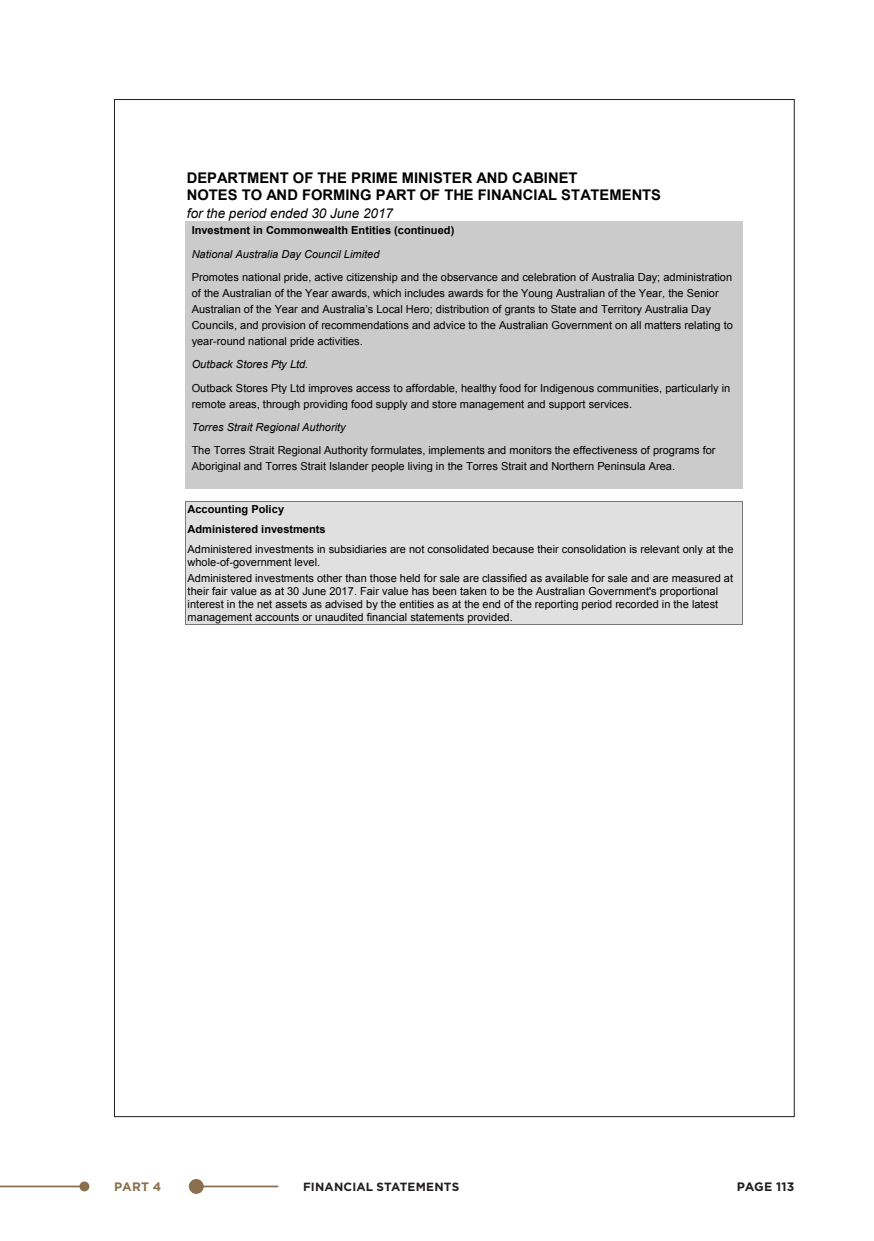
<style>
.page{position:relative;width:874px;height:1241px;background:#fff}
.page>*{position:absolute;margin:0;border:0;box-sizing:border-box;transform-origin:0 0}
.t1{font:700 14.7px/17px "Arial";color:#000}
.t2{font:italic 13.47px "Arial";color:#000}
.t3{font:700 12.25px "Gotham";letter-spacing:.015em;color:#231f20}
.t4{font:700 12.25px "Gotham";color:#8a704e}
.t5{font:700 11.9px "Gotham";letter-spacing:.015em;color:#231f20}
.t6{font:11.03px/15.9px "Arial";letter-spacing:.005em;color:#000}
.t7{font:italic 11.03px "Arial";color:#000}
.t8{font:700 11.03px "Arial";color:#000}
</style>
<div class="page">
<hr style="left:0;top:1185px;width:84px;height:2px;background:#8a704e">
<hr style="left:199px;top:1185px;width:79px;height:2px;background:#8a704e">
<div style="left:79px;top:1181px;width:10px;height:10px;background:#8a704e;border-radius:50%"></div>
<div style="left:189px;top:1178px;width:15px;height:15px;background:#8a704e;border-radius:50%"></div>
<div style="left:185px;top:221px;width:557px;height:267px;background:#cbcbcb"></div>
<div style="left:186px;top:501px;width:555px;height:22px;background:#e0e0e0"></div>
<hr style="left:186px;top:501px;width:555px;height:1px;background:#787878">
<div style="left:186px;top:523px;width:555px;height:20px;background:#e0e0e0"></div>
<div style="left:186px;top:543px;width:555px;height:12px;background:#e0e0e0"></div>
<div style="left:186px;top:555px;width:555px;height:17px;background:#e0e0e0"></div>
<div style="left:186px;top:572px;width:555px;height:12px;background:#e0e0e0"></div>
<div style="left:186px;top:584px;width:555px;height:13px;background:#e0e0e0"></div>
<div style="left:186px;top:597px;width:555px;height:13px;background:#e0e0e0"></div>
<div style="left:186px;top:610px;width:555px;height:14px;background:#e0e0e0"></div>
<hr style="left:186px;top:624px;width:555px;height:1px;background:#787878">
<svg style="left:185px;top:501px;width:1px;height:124px"></svg>
<svg style="left:741px;top:501px;width:1px;height:124px"></svg>
<h1 class="t1" style="left:187px;top:169px;width:475px">DEPARTMENT OF THE PRIME MINISTER AND CABINET<br>NOTES TO AND FORMING PART OF THE FINANCIAL STATEMENTS</h1>
<p class="t2" style="left:187px;top:204px;width:208px">for the period ended 30 June 2017</p>
<p class="t8" style="left:191px;top:223px;width:264px">Investment in Commonwealth Entities (continued)</p>
<h6 class="t7" style="left:191px;top:247px;width:189px">National Australia Day Council Limited</h6>
<p class="t6" style="left:191px;top:269px;width:542px">Promotes national pride, active citizenship and the observance and celebration of Australia Day; administration of the Australian of the Year awards, which includes awards for the Young Australian of the Year, the Senior Australian of the Year and Australia’s Local Hero; distribution of grants to State and Territory Australia Day Councils, and provision of recommendations and advice to the Australian Government on all matters relating to year-round national pride activities.</p>
<h6 class="t7" style="left:191px;top:357px;width:118px">Outback Stores Pty Ltd.</h6>
<p class="t6" style="left:191px;top:380px;width:540px">Outback Stores Pty Ltd improves access to affordable, healthy food for Indigenous communities, particularly in remote areas, through providing food supply and store management and support services.</p>
<h6 class="t7" style="left:191px;top:419px;width:155px">Torres Strait Regional Authority</h6>
<p class="t6" style="left:191px;top:442px;width:525px">The Torres Strait Regional Authority formulates, implements and monitors the effectiveness of programs for<br>Aboriginal and Torres Strait Islander people living in the Torres Strait and Northern Peninsula Area.</p>
<h5 class="t8" style="left:187px;top:501px;width:98px">Accounting Policy</h5>
<h6 class="t8" style="left:187px;top:521px;width:139px">Administered investments</h6>
<p class="t6" style="left:187px;top:543px;width:547px;line-height:12.6px">Administered investments in subsidiaries are not consolidated because their consolidation is relevant only at the whole-of-government level.</p>
<p class="t6" style="left:187px;top:572px;width:546px;line-height:12.8px">Administered investments other than those held for sale are classified as available for sale and are measured at their fair value as at 30 June 2017. Fair value has been taken to be the Australian Government's proportional interest in the net assets as advised by the entities as at the end of the reporting period recorded in the latest management accounts or unaudited financial statements provided.</p>
<p class="t4" style="left:114px;top:1178px;width:49px">PART 4</p>
<p class="t5" style="left:303px;top:1178px;width:158px">FINANCIAL STATEMENTS</p>
<p class="t3" style="left:736px;top:1178px;width:59px">PAGE 113</p>
</div>
